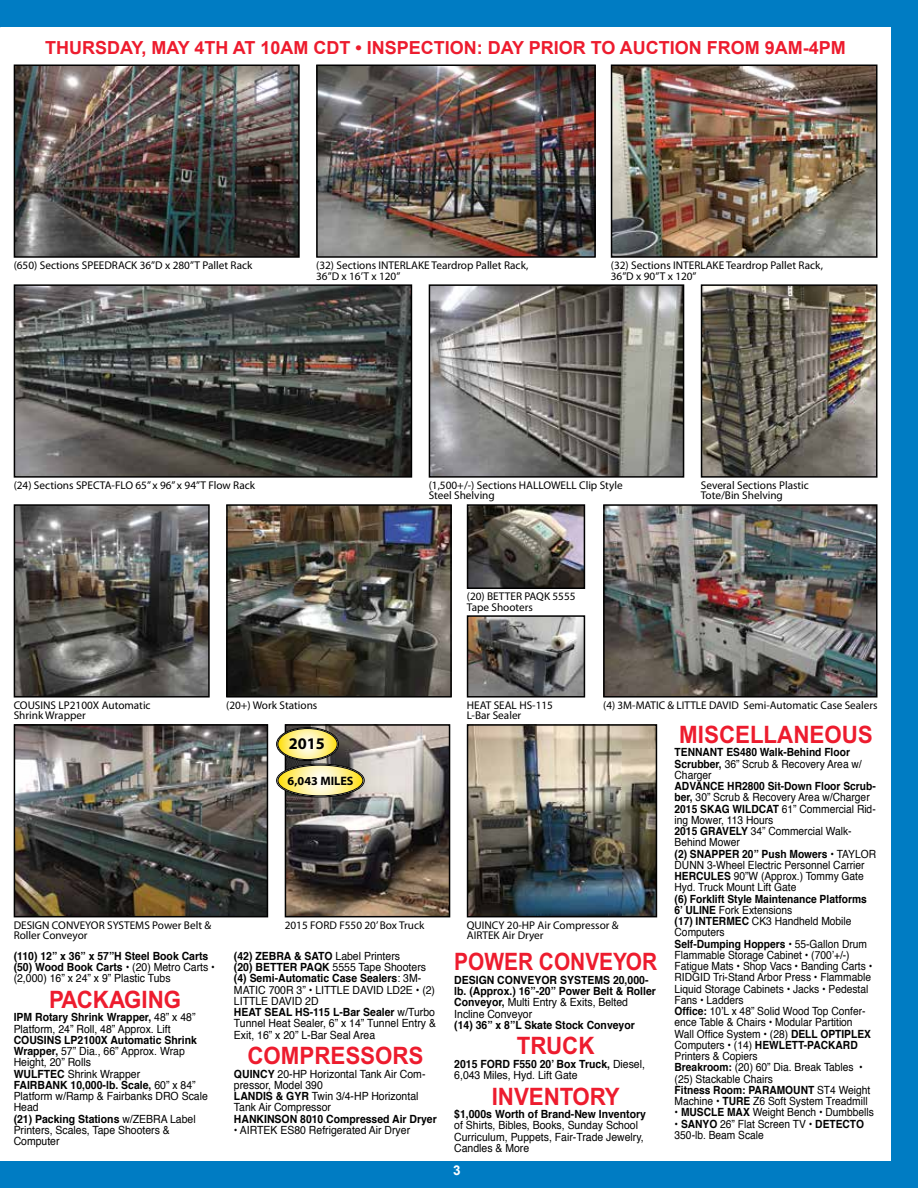
<style>
.page{position:relative;width:918px;height:1188px;background:#fff}
.page>*{position:absolute;margin:0;border:0;box-sizing:border-box;transform-origin:0 0}
.t1{font:700 24px "Arial";color:#ed1c2e;scale:.93 1}
.t2{font:700 24px "Arial";color:#ed1c2e;scale:.87 1}
.t3{font:700 18px "Arial";color:#ed1c2e}
.t4{font:700 16.35px "Myriad Pro";color:#000}
.t5{font:700 13.5px "Arial";color:#fff}
.t6{font:700 12.15px "Myriad Pro";color:#000}
.t7{font:11.25px/11.2px "Helvetica";color:#000;scale:.91 1}
.t8{font:11.25px/11.2px "Helvetica";color:#000;scale:.93 1}
.t9{font:11.25px/10.5px "Myriad Pro";color:#000}
.t10{font:700 11.25px/11.2px "Helvetica";color:#000;scale:.93 1}
.t11{font:700 11.25px/11.2px "Helvetica";color:#000;scale:.91 1}
.s1{font-weight:400}
.s2{font-weight:700}
</style>
<div class="page">
<div style="left:0;top:0;width:918px;height:27px;background:#007cc3"></div>
<div style="left:891px;top:0;width:27px;height:1188px;background:#007cc3"></div>
<div style="left:0;top:1161px;width:918px;height:27px;background:#007cc3"></div>
<img style="left:17px;top:67px;width:280px;height:188px">
<div style="left:14px;top:64px;width:286px;height:194px;border:2px solid #000"></div>
<img style="left:319px;top:67px;width:274px;height:188px">
<div style="left:316px;top:64px;width:280px;height:194px;border:2px solid #000"></div>
<img style="left:614px;top:67px;width:261px;height:188px">
<div style="left:611px;top:64px;width:267px;height:194px;border:2px solid #000"></div>
<img style="left:17px;top:287px;width:392px;height:188px">
<div style="left:14px;top:284px;width:398px;height:194px;border:2px solid #000"></div>
<img style="left:432px;top:287px;width:249px;height:188px">
<div style="left:429px;top:284px;width:255px;height:194px;border:2px solid #000"></div>
<img style="left:704px;top:287px;width:171px;height:188px">
<div style="left:701px;top:284px;width:177px;height:194px;border:2px solid #000"></div>
<img style="left:17px;top:507px;width:190px;height:188px">
<div style="left:14px;top:504px;width:196px;height:194px;border:2px solid #000"></div>
<img style="left:229px;top:507px;width:220px;height:188px">
<div style="left:226px;top:504px;width:226px;height:194px;border:2px solid #000"></div>
<img style="left:470px;top:618px;width:112px;height:77px">
<div style="left:467px;top:615px;width:118px;height:83px;border:2px solid #000"></div>
<img style="left:470px;top:507px;width:112px;height:79px">
<div style="left:467px;top:504px;width:118px;height:85px;border:2px solid #000"></div>
<img style="left:606px;top:507px;width:269px;height:188px">
<div style="left:603px;top:504px;width:275px;height:194px;border:2px solid #000"></div>
<img style="left:17px;top:727px;width:248px;height:187px">
<div style="left:14px;top:724px;width:254px;height:193px;border:2px solid #000"></div>
<img style="left:288px;top:727px;width:159px;height:187px">
<div style="left:285px;top:724px;width:165px;height:193px;border:2px solid #000"></div>
<img style="left:470px;top:727px;width:184px;height:187px">
<div style="left:467px;top:724px;width:190px;height:193px;border:2px solid #000"></div>
<div style="left:278px;top:728px;width:59px;height:32px;border:1px solid #000;border-radius:50%"></div>
<svg style="left:278px;top:729px;width:85px;height:67px;background:#c1b882"></svg>
<div style="left:278px;top:765px;width:85px;height:31px;border:1px solid #000;border-radius:50%"></div>
<h2 class="t3" style="left:45px;top:35px;width:802px">THURSDAY, MAY 4TH AT 10AM CDT • INSPECTION: DAY PRIOR TO AUCTION FROM 9AM-4PM</h2>
<p class="t9" style="left:14px;top:260px;width:240px">(650) Sections SPEEDRACK 36”D x 280”T Pallet Rack</p>
<p class="t9" style="left:316px;top:260px;width:214px">(32) Sections INTERLAKE Teardrop Pallet Rack,<br>36”D x 16’T x 120”</p>
<p class="t9" style="left:611px;top:260px;width:214px">(32) Sections INTERLAKE Teardrop Pallet Rack,<br>36”D x 90”T x 120”</p>
<p class="t9" style="left:14px;top:480px;width:243px">(24) Sections SPECTA-FLO 65” x 96” x 94”T Flow Rack</p>
<p class="t9" style="left:429px;top:480px;width:195px">(1,500+/-) Sections HALLOWELL Clip Style<br>Steel Shelving</p>
<p class="t9" style="left:701px;top:480px;width:110px">Several Sections Plastic<br>Tote/Bin Shelving</p>
<p class="t9" style="left:467px;top:591px;width:110px">(20) BETTER PAQK 5555<br>Tape Shooters</p>
<p class="t9" style="left:14px;top:700px;width:139px">COUSINS LP2100X Automatic<br>Shrink Wrapper</p>
<p class="t9" style="left:226px;top:700px;width:93px">(20+) Work Stations</p>
<p class="t9" style="left:467px;top:700px;width:88px">HEAT SEAL HS-115<br>L-Bar Sealer</p>
<p class="t9" style="left:603px;top:700px;width:276px">(4) 3M-MATIC &amp; LITTLE DAVID Semi-Automatic Case Sealers</p>
<h3 class="t4" style="left:289px;top:735px;width:38px">2015</h3>
<p class="t6" style="left:288px;top:774px;width:67px">6,043 MILES</p>
<p class="t9" style="left:14px;top:920px;width:199px">DESIGN CONVEYOR SYSTEMS Power Belt &amp;<br>Roller Conveyor</p>
<p class="t9" style="left:285px;top:920px;width:141px">2015 FORD F550 20’ Box Truck</p>
<p class="t9" style="left:467px;top:920px;width:153px">QUINCY 20-HP Air Compressor &amp;<br>AIRTEK Air Dryer</p>
<p class="t10" style="left:14px;top:951px;width:218px">(110) 12” x 36” x 57”H Steel Book Carts (50) Wood Book Carts <span class="s1">• (20) Metro Carts • (2,000) 16” x 24” x 9” Plastic Tubs</span></p>
<h1 class="t1" style="left:49px;top:985px;width:144px">PACKAGING</h1>
<p class="t8" style="left:14px;top:1012px;width:197px"><span class="s2">IPM Rotary Shrink Wrapper,</span> 48” x 48”<br>Platform, 24” Roll, 48” Approx. Lift</p>
<p class="t8" style="left:14px;top:1035px;width:210px"><span class="s2">COUSINS LP2100X Automatic Shrink<br>Wrapper,</span> 57” Dia., 66” Approx. Wrap<br>Height, 20” Rolls<br><span class="s2">WULFTEC</span> Shrink Wrapper<br><span class="s2">FAIRBANK 10,000-lb. Scale,</span> 60” x 84”<br>Platform w/Ramp &amp; Fairbanks DRO Scale<br>Head<br><span class="s2">(21) Packing Stations</span> w/ZEBRA Label<br>Printers, Scales, Tape Shooters &amp;<br>Computer</p>
<p class="t8" style="left:234px;top:951px;width:219px"><span class="s2">(42) ZEBRA &amp; SATO</span> Label Printers<br><span class="s2">(20) BETTER PAQK</span> 5555 Tape Shooters <span class="s2">(4) Semi-Automatic Case Sealers</span>: 3M-MATIC 700R 3” • LITTLE DAVID LD2E • (2)<br>LITTLE DAVID 2D<br><span class="s2">HEAT SEAL HS-115 L-Bar Sealer</span> w/Turbo Tunnel Heat Sealer, 6” x 14” Tunnel Entry &amp; Exit, 16” x 20” L-Bar Seal Area</p>
<h1 class="t1" style="left:247px;top:1042px;width:191px">COMPRESSORS</h1>
<p class="t8" style="left:234px;top:1068px;width:207px"><span class="s2">QUINCY</span> 20-HP Horizontal Tank Air Com&shy;pressor, Model 390<br><span class="s2">LANDIS &amp; GYR</span> Twin 3/4-HP Horizontal<br>Tank Air Compressor</p>
<p class="t10" style="left:234px;top:1113px;width:220px">HANKINSON 8010 Compressed Air Dryer</p>
<p class="t8" style="left:234px;top:1125px;width:191px">• AIRTEK ES80 Refrigerated Air Dryer</p>
<h1 class="t2" style="left:454px;top:948px;width:235px">POWER CONVEYOR</h1>
<p class="t10" style="left:454px;top:974px;width:218px">DESIGN CONVEYOR SYSTEMS 20,000- lb. (Approx.) 16”-20” Power Belt &amp; Roller<br>Conveyor, <span class="s1">Multi Entry &amp; Exits, Belted<br>Incline Conveyor</span></p>
<p class="t10" style="left:454px;top:1019px;width:196px">(14) 36” x 8”L Skate Stock Conveyor</p>
<h1 class="t1" style="left:517px;top:1032px;width:85px">TRUCK</h1>
<p class="t8" style="left:454px;top:1059px;width:207px"><span class="s2">2015 FORD F550 20’ Box Truck,</span> Diesel,<br>6,043 Miles, Hyd. Lift Gate</p>
<h1 class="t1" style="left:492px;top:1082px;width:139px">INVENTORY</h1>
<p class="t10" style="left:454px;top:1109px;width:208px">$1,000s Worth of Brand-New Inventory</p>
<p class="t8" style="left:454px;top:1120px;width:205px">of Shirts, Bibles, Books, Sunday School<br>Curriculum, Puppets, Fair-Trade Jewelry,<br>Candles &amp; More</p>
<p class="t5" style="left:453px;top:1162px;width:9px">3</p>
<h1 class="t1" style="left:679px;top:720px;width:210px">MISCELLANEOUS</h1>
<p class="t11" style="left:675px;top:747px;width:207px">TENNANT ES480 Walk-Behind Floor<br>Scrubber, <span class="s1">36” Scrub &amp; Recovery Area w/<br>Charger</span></p>
<p class="t7" style="left:675px;top:781px;width:223px"><span class="s2">ADVANCE HR2800 Sit-Down Floor Scrub&shy;ber,</span> 30” Scrub &amp; Recovery Area w/Charger<br><span class="s2">2015 SKAG WILDCAT</span> 61” Commercial Rid&shy;ing Mower, 113 Hours<br><span class="s2">2015 GRAVELY</span> 34” Commercial Walk-<br>Behind Mower<br><span class="s2">(2) SNAPPER 20” Push Mowers</span> • TAYLOR<br>DUNN 3-Wheel Electric Personnel Carrier<br><span class="s2">HERCULES</span> 90”W (Approx.) Tommy Gate<br>Hyd. Truck Mount Lift Gate</p>
<p class="t7" style="left:675px;top:893px;width:219px"><span class="s2">(6) Forklift Style Maintenance Platforms 6’ ULINE</span> Fork Extensions<br><span class="s2">(17) INTERMEC</span> CK3 Handheld Mobile Computers<br><span class="s2">Self-Dumping Hoppers</span> • 55-Gallon Drum Flammable Storage Cabinet • (700’+/-)<br>Fatigue Mats • Shop Vacs • Banding Carts • RIDGID Tri-Stand Arbor Press • Flammable Liquid Storage Cabinets • Jacks • Pedestal Fans • Ladders<br><span class="s2">Office:</span> 10’L x 48” Solid Wood Top Confer&shy;ence Table &amp; Chairs • Modular Partition Wall Office System • (28) <span class="s2">DELL OPTIPLEX </span>Computers • (14) <span class="s2">HEWLETT-PACKARD </span>Printers &amp; Copiers<br><span class="s2">Breakroom:</span> (20) 60” Dia. Break Tables • (25) Stackable Chairs<br><span class="s2">Fitness Room: PARAMOUNT</span> ST4 Weight Machine • <span class="s2">TURE</span> Z6 Soft System Treadmill</p>
<p class="t7" style="left:675px;top:1107px;width:220px">• <span class="s2">MUSCLE MAX</span> Weight Bench • Dumbbells</p>
<p class="t7" style="left:675px;top:1118px;width:210px">• <span class="s2">SANYO</span> 26” Flat Screen TV • <span class="s2">DETECTO<br></span>350-lb. Beam Scale</p>
</div>
